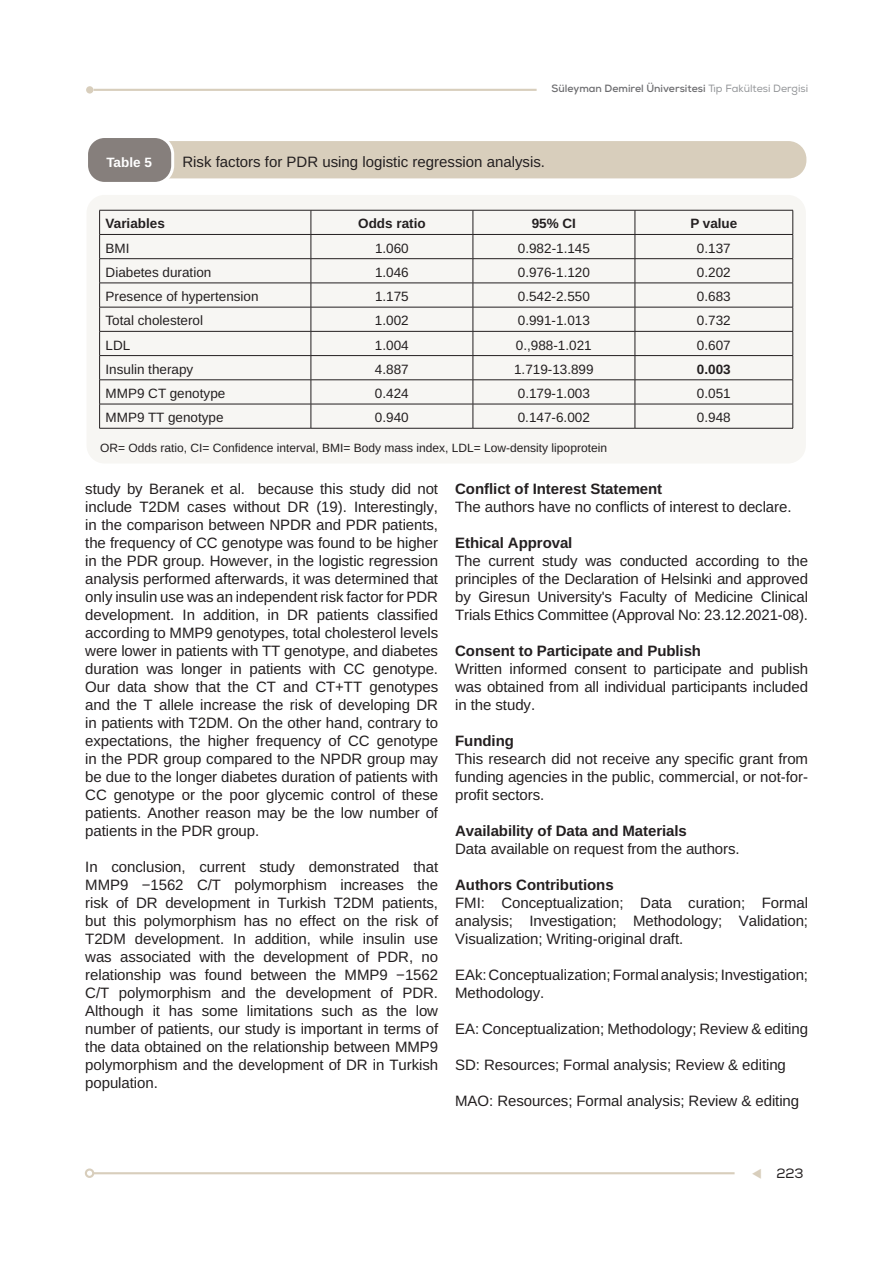
<style>
.page{position:relative;width:893px;height:1263px;background:#fff}
.page>*{position:absolute;margin:0;border:0;box-sizing:border-box;transform-origin:0 0}
.t1{font:15px/18px "Arimo";letter-spacing:-.005em;color:#231f20;text-align:justify}
.t2{font:700 15px "Arimo";letter-spacing:-.005em;color:#231f20}
.t3{font:13.5px "Arimo";color:#231f20}
.t4{font:700 13.5px "Arimo";color:#231f20}
.t5{font:700 13.5px "Arimo";color:#fff}
.t6{font:13.5px "Nexa";color:#231f20}
.t7{font:12px "Arimo";color:#231f20}
.t8{font:700 10.5px "Nexa";color:#6b6b6e}
.s1{font-weight:400;color:#939598}
.s2{color:#d8cebc}
</style>
<div class="page">
<hr style="left:93px;top:1172px;width:642px;height:2px;background:#d8cebc">
<div style="left:85px;top:1168px;width:9px;height:10px;border:2px solid #d8cebc;border-radius:50%"></div>
<hr style="left:94px;top:89px;width:443px;height:2px;background:#d8cebc">
<div style="left:86px;top:86px;width:7px;height:8px;background:#d8cebc;border-radius:50%"></div>
<div style="left:87px;top:141px;width:719px;height:37px;background:#d8cebc;border-radius:18px"></div>
<div style="left:87px;top:195px;width:719px;height:268px;background:#f7f6f3;border-radius:18px"></div>
<div style="left:87px;top:137px;width:86px;height:46px;background:#867f7c;border-radius:18px"></div>
<div style="left:85px;top:135px;width:89px;height:50px;border:3px solid #fff;border-radius:18px"></div>
<hr style="left:99px;top:210px;width:212px;height:1px;background:#231f20">
<hr style="left:311px;top:210px;width:162px;height:1px;background:#231f20">
<hr style="left:473px;top:210px;width:162px;height:1px;background:#231f20">
<hr style="left:635px;top:210px;width:158px;height:1px;background:#231f20">
<hr style="left:99px;top:234px;width:212px;height:1px;background:#231f20">
<hr style="left:311px;top:234px;width:162px;height:1px;background:#231f20">
<hr style="left:473px;top:234px;width:162px;height:1px;background:#231f20">
<hr style="left:635px;top:234px;width:158px;height:1px;background:#231f20">
<hr style="left:99px;top:258px;width:212px;height:1px;background:#231f20">
<hr style="left:311px;top:258px;width:162px;height:1px;background:#231f20">
<hr style="left:473px;top:258px;width:162px;height:1px;background:#231f20">
<hr style="left:635px;top:258px;width:158px;height:1px;background:#231f20">
<hr style="left:99px;top:283px;width:212px;height:1px;background:#231f20">
<hr style="left:311px;top:283px;width:162px;height:1px;background:#231f20">
<hr style="left:473px;top:283px;width:162px;height:1px;background:#231f20">
<hr style="left:635px;top:283px;width:158px;height:1px;background:#231f20">
<hr style="left:99px;top:307px;width:212px;height:1px;background:#231f20">
<hr style="left:311px;top:307px;width:162px;height:1px;background:#231f20">
<hr style="left:473px;top:307px;width:162px;height:1px;background:#231f20">
<hr style="left:635px;top:307px;width:158px;height:1px;background:#231f20">
<hr style="left:99px;top:331px;width:212px;height:1px;background:#231f20">
<hr style="left:311px;top:331px;width:162px;height:1px;background:#231f20">
<hr style="left:473px;top:331px;width:162px;height:1px;background:#231f20">
<hr style="left:635px;top:331px;width:158px;height:1px;background:#231f20">
<hr style="left:99px;top:355px;width:212px;height:1px;background:#231f20">
<hr style="left:311px;top:355px;width:162px;height:1px;background:#231f20">
<hr style="left:473px;top:355px;width:162px;height:1px;background:#231f20">
<hr style="left:635px;top:355px;width:158px;height:1px;background:#231f20">
<hr style="left:99px;top:380px;width:212px;height:1px;background:#231f20">
<hr style="left:311px;top:380px;width:162px;height:1px;background:#231f20">
<hr style="left:473px;top:380px;width:162px;height:1px;background:#231f20">
<hr style="left:635px;top:380px;width:158px;height:1px;background:#231f20">
<hr style="left:99px;top:404px;width:212px;height:1px;background:#231f20">
<svg style="left:99px;top:210px;width:1px;height:218px"></svg>
<hr style="left:311px;top:404px;width:162px;height:1px;background:#231f20">
<svg style="left:311px;top:210px;width:1px;height:218px"></svg>
<hr style="left:473px;top:404px;width:162px;height:1px;background:#231f20">
<svg style="left:473px;top:210px;width:1px;height:218px"></svg>
<hr style="left:635px;top:404px;width:158px;height:1px;background:#231f20">
<svg style="left:635px;top:210px;width:1px;height:218px"></svg>
<svg style="left:792px;top:210px;width:1px;height:218px"></svg>
<hr style="left:99px;top:428px;width:212px;height:1px;background:#231f20">
<hr style="left:311px;top:428px;width:162px;height:1px;background:#231f20">
<hr style="left:473px;top:428px;width:162px;height:1px;background:#231f20">
<hr style="left:635px;top:428px;width:158px;height:1px;background:#231f20">
<p class="t8" style="left:552px;top:82px;width:258px">Süleyman Demirel Üniversitesi <span class="s1">Tıp Fakültesi Dergisi</span></p>
<p class="t5" style="left:106px;top:152px;width:47px">Table 5</p>
<p class="t1" style="left:182px;top:153px;width:364px">Risk factors for PDR using logistic regression analysis.</p>
<p class="t4" style="left:106px;top:214px;width:61px">Variables</p>
<p class="t4" style="left:358px;top:214px;width:69px">Odds ratio</p>
<p class="t4" style="left:532px;top:214px;width:46px">95% CI</p>
<p class="t4" style="left:690px;top:214px;width:49px">P value</p>
<p class="t3" style="left:106px;top:239px;width:26px">BMI</p>
<p class="t3" style="left:375px;top:239px;width:35px">1.060</p>
<p class="t3" style="left:518px;top:239px;width:74px">0.982-1.145</p>
<p class="t3" style="left:697px;top:239px;width:35px">0.137</p>
<p class="t3" style="left:106px;top:263px;width:107px">Diabetes duration</p>
<p class="t3" style="left:375px;top:263px;width:35px">1.046</p>
<p class="t3" style="left:518px;top:263px;width:74px">0.976-1.120</p>
<p class="t3" style="left:697px;top:263px;width:35px">0.202</p>
<p class="t3" style="left:106px;top:287px;width:155px">Presence of hypertension</p>
<p class="t3" style="left:375px;top:287px;width:35px">1.175</p>
<p class="t3" style="left:518px;top:287px;width:74px">0.542-2.550</p>
<p class="t3" style="left:697px;top:287px;width:35px">0.683</p>
<p class="t3" style="left:106px;top:311px;width:99px">Total cholesterol</p>
<p class="t3" style="left:375px;top:311px;width:35px">1.002</p>
<p class="t3" style="left:518px;top:311px;width:74px">0.991-1.013</p>
<p class="t3" style="left:697px;top:311px;width:35px">0.732</p>
<p class="t3" style="left:106px;top:335px;width:26px">LDL</p>
<p class="t3" style="left:375px;top:335px;width:35px">1.004</p>
<p class="t3" style="left:516px;top:335px;width:77px">0.,988-1.021</p>
<p class="t3" style="left:697px;top:335px;width:35px">0.607</p>
<p class="t3" style="left:106px;top:360px;width:89px">Insulin therapy</p>
<p class="t3" style="left:375px;top:360px;width:35px">4.887</p>
<p class="t3" style="left:514px;top:360px;width:81px">1.719-13.899</p>
<p class="t4" style="left:697px;top:360px;width:35px">0.003</p>
<p class="t3" style="left:106px;top:384px;width:121px">MMP9 CT genotype</p>
<p class="t3" style="left:375px;top:384px;width:35px">0.424</p>
<p class="t3" style="left:518px;top:384px;width:74px">0.179-1.003</p>
<p class="t3" style="left:697px;top:384px;width:35px">0.051</p>
<p class="t3" style="left:106px;top:408px;width:120px">MMP9 TT genotype</p>
<p class="t3" style="left:375px;top:408px;width:35px">0.940</p>
<p class="t3" style="left:518px;top:408px;width:74px">0.147-6.002</p>
<p class="t3" style="left:697px;top:408px;width:35px">0.948</p>
<p class="t7" style="left:100px;top:439px;width:508px">OR= Odds ratio, CI= Confidence interval, BMI= Body mass index, LDL= Low-density lipoprotein</p>
<p class="t1" style="left:85px;top:480px;width:354px">study by Beranek et al. because this study did not include T2DM cases without DR (19). Interestingly, in the comparison between NPDR and PDR patients, the frequency of CC genotype was found to be higher in the PDR group. However, in the logistic regression analysis performed afterwards, it was determined that only insulin use was an independent risk factor for PDR development. In addition, in DR patients classified according to MMP9 genotypes, total cholesterol levels were lower in patients with TT genotype, and diabetes duration was longer in patients with CC genotype.<br>Our data show that the CT and CT+TT genotypes and the T allele increase the risk of developing DR in patients with T2DM. On the other hand, contrary to expectations, the higher frequency of CC genotype in the PDR group compared to the NPDR group may be due to the longer diabetes duration of patients with CC genotype or the poor glycemic control of these patients. Another reason may be the low number of patients in the PDR group.</p>
<p class="t1" style="left:85px;top:858px;width:354px">In conclusion, current study demonstrated that MMP9 −1562 C/T polymorphism increases the risk of DR development in Turkish T2DM patients, but this polymorphism has no effect on the risk of T2DM development. In addition, while insulin use was associated with the development of PDR, no relationship was found between the MMP9 −1562<br>C/T polymorphism and the development of PDR.<br>Although it has some limitations such as the low number of patients, our study is important in terms of the data obtained on the relationship between MMP9 polymorphism and the development of DR in Turkish population.</p>
<p class="t2" style="left:455px;top:478px;width:209px">Conflict of Interest Statement</p>
<p class="t1" style="left:455px;top:498px;width:338px">The authors have no conflicts of interest to declare.</p>
<p class="t2" style="left:455px;top:532px;width:119px">Ethical Approval</p>
<p class="t1" style="left:455px;top:552px;width:354px">The current study was conducted according to the principles of the Declaration of Helsinki and approved by Giresun University's Faculty of Medicine Clinical Trials Ethics Committee (Approval No: 23.12.2021-08).</p>
<p class="t2" style="left:455px;top:640px;width:247px">Consent to Participate and Publish</p>
<p class="t1" style="left:455px;top:660px;width:354px">Written informed consent to participate and publish was obtained from all individual participants included in the study.</p>
<p class="t2" style="left:455px;top:730px;width:60px">Funding</p>
<p class="t1" style="left:455px;top:750px;width:354px">This research did not receive any specific grant from funding agencies in the public, commercial, or not-for&shy;profit sectors.</p>
<p class="t2" style="left:455px;top:820px;width:233px">Availability of Data and Materials</p>
<p class="t1" style="left:455px;top:840px;width:286px">Data available on request from the authors.</p>
<p class="t2" style="left:455px;top:874px;width:160px">Authors Contributions</p>
<p class="t1" style="left:455px;top:894px;width:354px">FMI: Conceptualization; Data curation; Formal analysis; Investigation; Methodology; Validation; Visualization; Writing-original draft.</p>
<p class="t1" style="left:455px;top:966px;width:354px">EAk: Conceptualization; Formal analysis; Investigation;<br>Methodology.</p>
<p class="t1" style="left:455px;top:1020px;width:354px">EA: Conceptualization; Methodology; Review &amp; editing</p>
<p class="t1" style="left:455px;top:1056px;width:332px">SD: Resources; Formal analysis; Review &amp; editing</p>
<p class="t1" style="left:455px;top:1092px;width:345px">MAO: Resources; Formal analysis; Review &amp; editing</p>
<p class="t6" style="left:751px;top:1165px;width:54px"><span class="s2">▼</span> 223</p>
</div>
